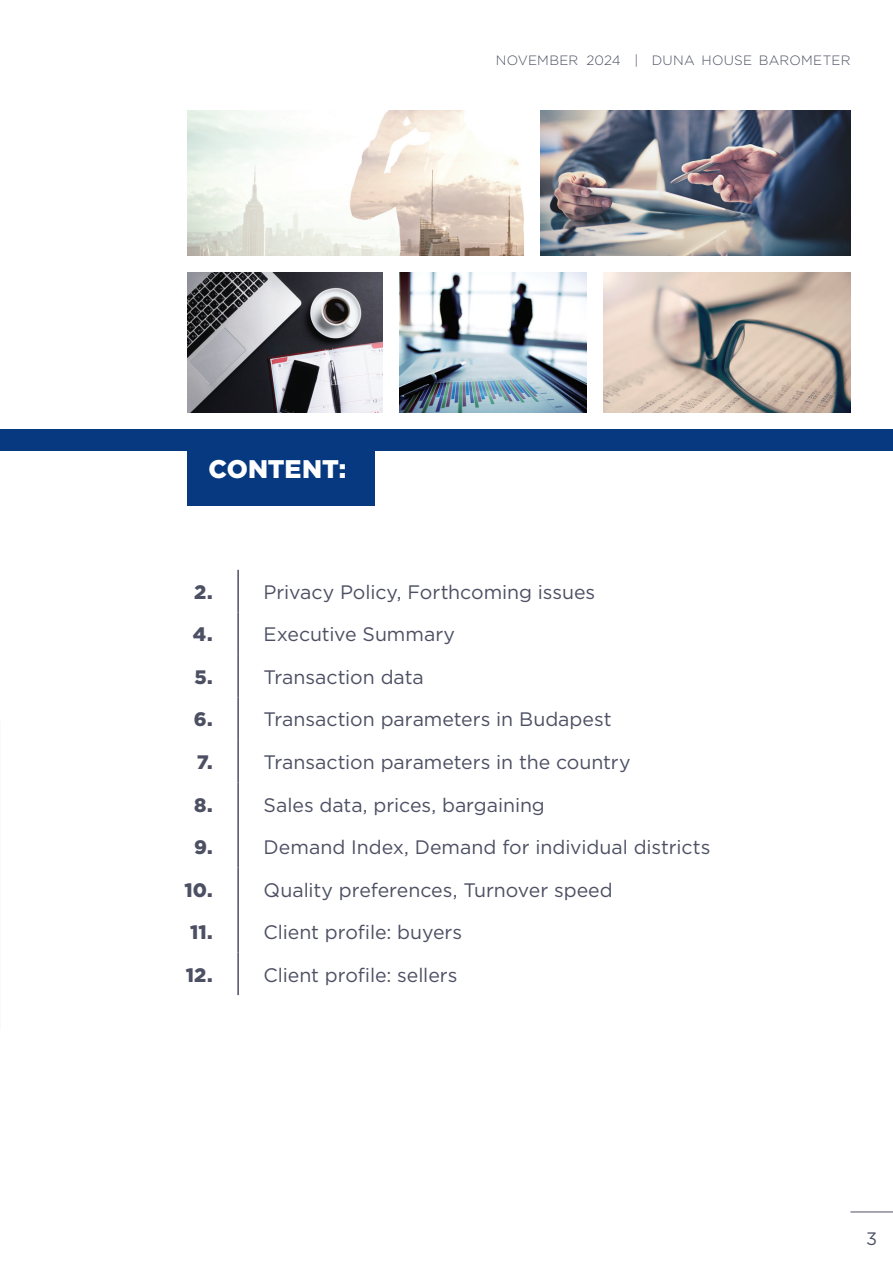
<style>
.page{position:relative;width:893px;height:1263px;background:#fff}
.page>*{position:absolute;margin:0;border:0;box-sizing:border-box;transform-origin:0 0}
.t1{font:900 25.5px "Gotham";letter-spacing:-.005em;color:#fff}
.t2{font:19.5px "Gotham";letter-spacing:-.005em;color:#4d5063}
.t3{font:900 19.5px "Gotham";color:#4d5063}
.t4{font:18px "Gotham";color:#4d5063}
.t5{font:300 13.5px "Gotham";letter-spacing:.015em;color:#4d5063}
</style>
<div class="page">
<hr style="left:850px;top:1211px;width:43px;height:1px;background:#4d5063">
<img style="left:400px;top:272px;width:187px;height:140px">
<img style="left:187px;top:272px;width:196px;height:140px">
<img style="left:604px;top:272px;width:246px;height:140px">
<img style="left:540px;top:111px;width:310px;height:144px">
<img style="left:187px;top:111px;width:336px;height:144px">
<div style="left:0;top:429px;width:893px;height:22px;background:#073980"></div>
<div style="left:187px;top:429px;width:187px;height:77px;background:#073980"></div>
<hr style="left:237px;top:570px;width:2px;height:42px;background:#4d5063">
<hr style="left:237px;top:612px;width:2px;height:43px;background:#4d5063">
<hr style="left:237px;top:655px;width:2px;height:42px;background:#4d5063">
<hr style="left:237px;top:697px;width:2px;height:43px;background:#4d5063">
<hr style="left:237px;top:740px;width:2px;height:42px;background:#4d5063">
<hr style="left:237px;top:782px;width:2px;height:43px;background:#4d5063">
<hr style="left:237px;top:825px;width:2px;height:42px;background:#4d5063">
<hr style="left:237px;top:867px;width:2px;height:43px;background:#4d5063">
<hr style="left:237px;top:910px;width:2px;height:42px;background:#4d5063">
<hr style="left:237px;top:952px;width:2px;height:43px;background:#4d5063">
<p class="t5" style="left:496px;top:52px;width:356px">NOVEMBER 2024 | DUNA HOUSE BAROMETER</p>
<p class="t1" style="left:208px;top:451px;width:139px">CONTENT:</p>
<p class="t3" style="left:194px;top:578px;width:20px">2.</p>
<p class="t2" style="left:264px;top:579px;width:333px">Privacy Policy, Forthcoming issues</p>
<p class="t3" style="left:193px;top:621px;width:21px">4.</p>
<p class="t2" style="left:264px;top:622px;width:193px">Executive Summary</p>
<p class="t3" style="left:194px;top:664px;width:20px">5.</p>
<p class="t2" style="left:264px;top:664px;width:162px">Transaction data</p>
<p class="t3" style="left:194px;top:706px;width:20px">6.</p>
<p class="t2" style="left:264px;top:707px;width:349px">Transaction parameters in Budapest</p>
<p class="t3" style="left:197px;top:749px;width:17px">7.</p>
<p class="t2" style="left:264px;top:750px;width:369px">Transaction parameters in the country</p>
<p class="t3" style="left:194px;top:791px;width:20px">8.</p>
<p class="t2" style="left:264px;top:792px;width:283px">Sales data, prices, bargaining</p>
<p class="t3" style="left:194px;top:834px;width:20px">9.</p>
<p class="t2" style="left:264px;top:835px;width:448px">Demand Index, Demand for individual districts</p>
<p class="t3" style="left:185px;top:876px;width:30px">10.</p>
<p class="t2" style="left:264px;top:877px;width:351px">Quality preferences, Turnover speed</p>
<p class="t3" style="left:190px;top:919px;width:24px">11.</p>
<p class="t2" style="left:264px;top:920px;width:200px">Client profile: buyers</p>
<p class="t3" style="left:186px;top:961px;width:28px">12.</p>
<p class="t2" style="left:264px;top:962px;width:195px">Client profile: sellers</p>
<p class="t4" style="left:866px;top:1227px;width:13px">3</p>
</div>
